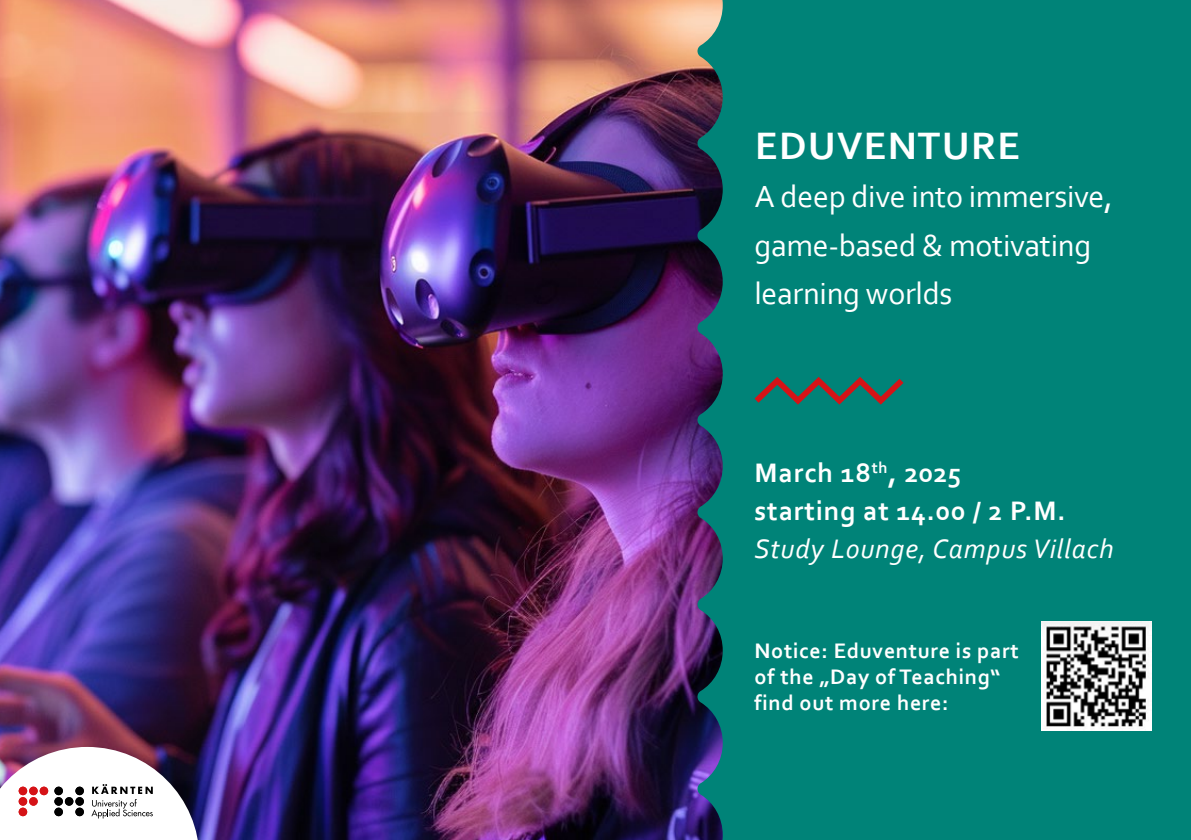
<style>
.page{position:relative;width:1191px;height:840px;background:#fff}
.page>*{position:absolute;margin:0;border:0;box-sizing:border-box;transform-origin:0 0}
.t1{font:700 40px "Corbel";letter-spacing:.03em;color:#fff}
.t2{font:32px/48px "Corbel";letter-spacing:-.01em;color:#fff}
.t3{font:700 28px/38px "Corbel";letter-spacing:.03em;color:#fff}
.t4{font:italic 28px "Corbel";letter-spacing:.03em;color:#fff}
.t5{font:700 22px/26px "Corbel";letter-spacing:.03em;color:#fff}
</style>
<div class="page">
<img style="left:0;top:0;width:697px;height:839px">
<div style="left:697px;top:0;width:494px;height:839px;background:#008378"></div>
<svg style="left:748px;top:372px;width:161px;height:36px;background:#2a6c64"></svg>
<svg style="left:0;top:746px;width:199px;height:93px"></svg>
<div style="left:19px;top:786px;width:8px;height:8px;background:#d51317;border-radius:50%"></div>
<div style="left:29px;top:786px;width:9px;height:8px;background:#d51317;border-radius:50%"></div>
<div style="left:40px;top:786px;width:8px;height:8px;background:#d51317;border-radius:50%"></div>
<div style="left:19px;top:796px;width:8px;height:9px;background:#d51317;border-radius:50%"></div>
<svg style="left:29px;top:796px;width:9px;height:9px"></svg>
<div style="left:19px;top:807px;width:8px;height:8px;background:#d51317;border-radius:50%"></div>
<div style="left:54px;top:786px;width:9px;height:8px;background:#000;border-radius:50%"></div>
<div style="left:75px;top:786px;width:9px;height:8px;background:#000;border-radius:50%"></div>
<svg style="left:54px;top:796px;width:9px;height:9px"></svg>
<div style="left:65px;top:796px;width:8px;height:9px;background:#000;border-radius:50%"></div>
<svg style="left:75px;top:796px;width:9px;height:9px"></svg>
<div style="left:54px;top:807px;width:9px;height:8px;background:#000;border-radius:50%"></div>
<div style="left:75px;top:807px;width:9px;height:8px;background:#000;border-radius:50%"></div>
<img style="left:1041px;top:621px;width:110px;height:108px">
<h1 class="t1" style="left:755px;top:121px;width:266px">EDUVENTURE</h1>
<h2 class="t2" style="left:754px;top:172px;width:359px">A deep dive into immersive, game-based &amp; motivating learning worlds</h2>
<p class="t3" style="left:754px;top:453px;width:312px">March 18<sup>th</sup>, 2025 starting at 14.00 / 2 P.M.</p>
<p class="t4" style="left:754px;top:531px;width:361px">Study Lounge, Campus Villach</p>
<p class="t5" style="left:754px;top:637px;width:266px">Notice: Eduventure is part of the „Day of Teaching“ find out more here:</p>
</div>
